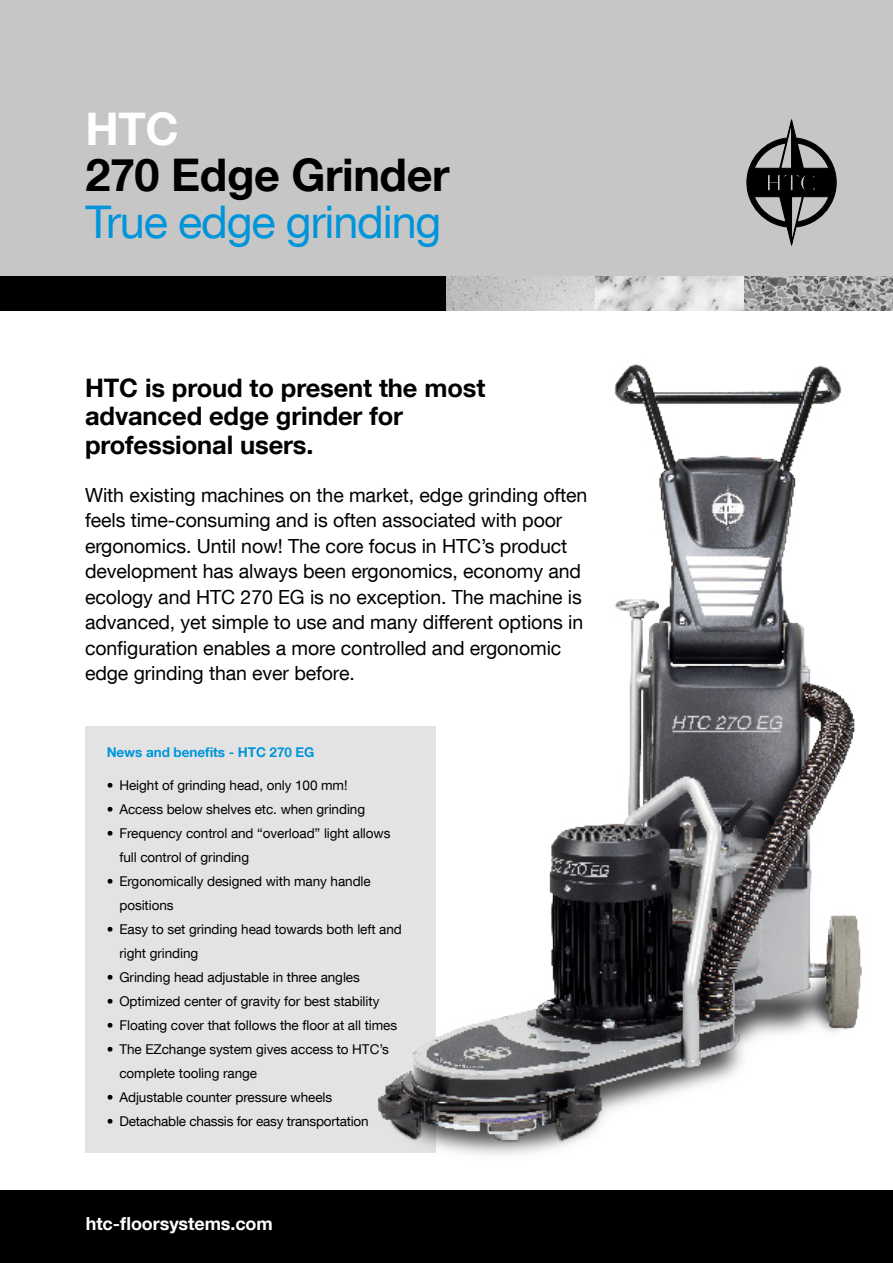
<style>
.page{position:relative;width:893px;height:1263px;background:#fff}
.page>*{position:absolute;margin:0;border:0;box-sizing:border-box;transform-origin:0 0}
.t1{font:45px "Helvetica Neue LT Com";letter-spacing:-.025em;color:#0095db}
.t2{font:700 45px "Helvetica Neue LT Com";letter-spacing:-.01em;color:#000}
.t3{font:700 45px "Helvetica Neue LT Com";color:#fff}
.t4{font:700 25.5px/28.5px "Helvetica Neue LT Com";letter-spacing:-.005em;color:#000}
.t5{font:19.5px/25.5px "Helvetica Neue LT Com";letter-spacing:-.005em;color:#000}
.t6{font:700 18px "Helvetica Neue LT Com";letter-spacing:-.005em;color:#fff}
.t7{font:13.5px/24px "Helvetica Neue LT Com";letter-spacing:-.005em;color:#000}
.t8{font:700 13.5px "Helvetica Neue LT Com";letter-spacing:-.005em;color:#0095db}
</style>
<div class="page">
<div style="left:0;top:0;width:893px;height:276px;background:#c6c6c6"></div>
<div style="left:0;top:276px;width:446px;height:34px;background:#000"></div>
<img style="left:446px;top:276px;width:447px;height:34px">
<div style="left:0;top:1191px;width:893px;height:72px;background:#000"></div>
<div style="left:85px;top:726px;width:350px;height:426px;background:#e3e3e3"></div>
<svg style="left:746px;top:119px;width:91px;height:127px"></svg>
<img style="left:336px;top:364px;width:557px;height:827px">
<h1 class="t3" style="left:85px;top:100px;width:95px">HTC</h1>
<h1 class="t2" style="left:85px;top:147px;width:366px">270 Edge Grinder</h1>
<h1 class="t1" style="left:85px;top:194px;width:357px">True edge grinding</h1>
<h2 class="t4" style="left:85px;top:373px;width:402px">HTC is proud to present the most advanced edge grinder for professional users.</h2>
<p class="t5" style="left:85px;top:482px;width:504px">With existing machines on the market, edge grinding often feels time-consuming and is often associated with poor ergonomics. Until now! The core focus in HTC’s product development has always been ergonomics, economy and ecology and HTC 270 EG is no exception. The machine is advanced, yet simple to use and many different options in configuration enables a more controlled and ergonomic edge grinding than ever before.</p>
<p class="t8" style="left:107px;top:744px;width:209px">News and benefits - HTC 270 EG</p>
<p class="t7" style="left:107px;top:773px;width:242px">• Height of grinding head, only 100 mm!</p>
<p class="t7" style="left:107px;top:797px;width:260px">• Access below shelves etc. when grinding</p>
<p class="t7" style="left:119px;top:821px;width:273px;text-indent:-13px">• Frequency control and “overload” light allows full control of grinding</p>
<p class="t7" style="left:119px;top:869px;width:253px;text-indent:-13px">• Ergonomically designed with many handle positions</p>
<p class="t7" style="left:119px;top:917px;width:284px;text-indent:-13px">• Easy to set grinding head towards both left and right grinding</p>
<p class="t7" style="left:107px;top:965px;width:255px">• Grinding head adjustable in three angles</p>
<p class="t7" style="left:107px;top:989px;width:274px">• Optimized center of gravity for best stability</p>
<p class="t7" style="left:107px;top:1013px;width:292px">• Floating cover that follows the floor at all times</p>
<p class="t7" style="left:119px;top:1037px;width:271px;text-indent:-13px">• The EZchange system gives access to HTC’s complete tooling range</p>
<p class="t7" style="left:107px;top:1085px;width:227px">• Adjustable counter pressure wheels</p>
<p class="t7" style="left:107px;top:1109px;width:263px">• Detachable chassis for easy transportation</p>
<h3 class="t6" style="left:86px;top:1212px;width:189px">htc-floorsystems.com</h3>
</div>
